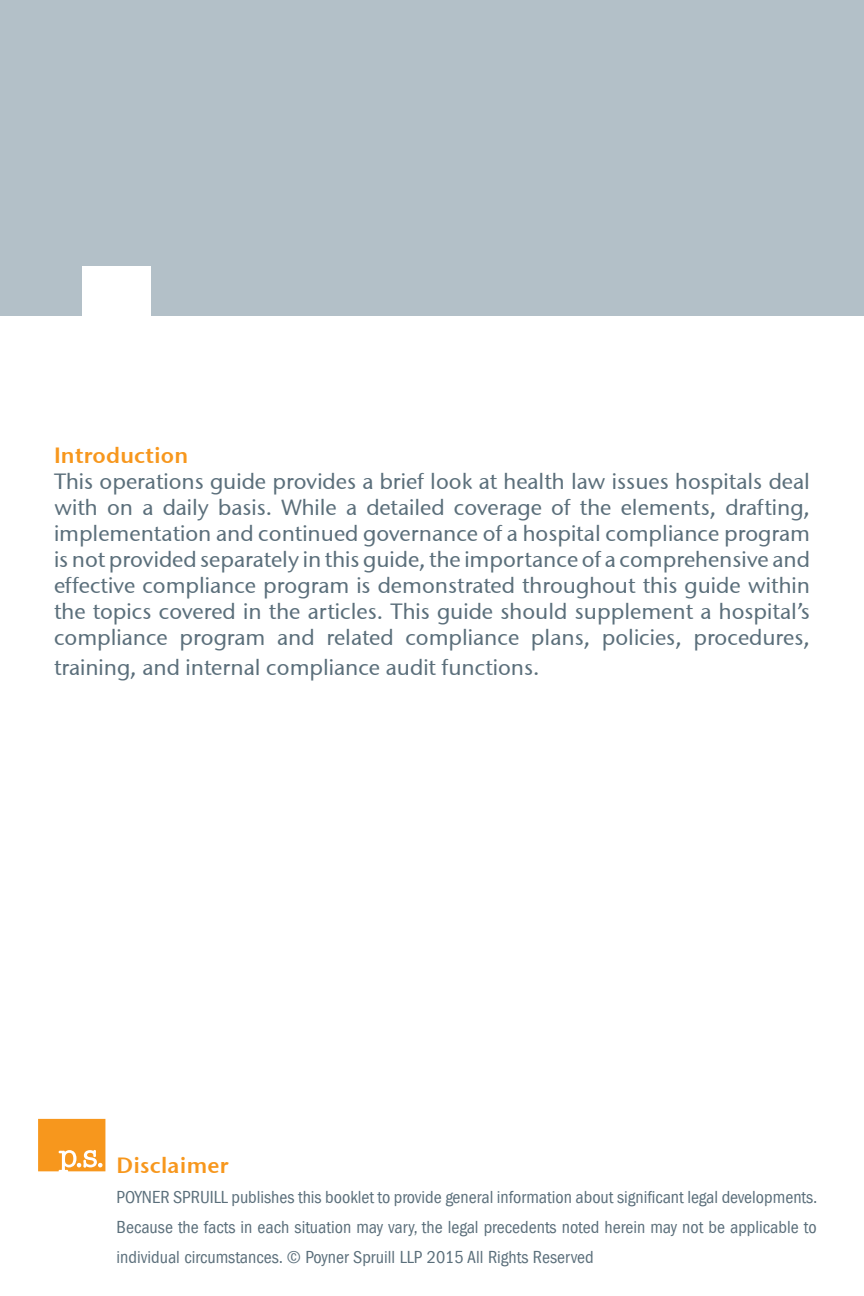
<style>
.page{position:relative;width:864px;height:1296px;background:#fff}
.page>*{position:absolute;margin:0;border:0;box-sizing:border-box;transform-origin:0 0}
.Text{font:22px/26px "Stone Sans ITCTT Medium";color:#5b6f7b;text-align:justify}
.Paragraph_Header_Ora{font:22px "Stone Sans Semi ITCTT";letter-spacing:.01em;color:#f7971d}
.t1{font:condensed 18px/30px "Franklin Gothic";color:#5b6f7b;text-align:justify}
</style>
<div class="page">
<div style="left:0;top:0;width:864px;height:315px;background:#b3c0c8"></div>
<div style="left:82px;top:267px;width:69px;height:52px;background:#fff"></div>
<svg style="left:38px;top:1119px;width:67px;height:52px;background:#f7a132"></svg>
<p class="Paragraph_Header_Ora" style="left:54px;top:441px;width:136px">Introduction</p>
<p class="Text" style="left:54px;top:468px;width:758px">This operations guide provides a brief look at health law issues hospitals deal with on a daily basis. While a detailed coverage of the elements, drafting, implementation and continued governance of a hospital compliance program is not provided separately in this guide, the importance of a comprehensive and effective compliance program is demonstrated throughout this guide within the topics covered in the articles. This guide should supplement a hospital’s compliance program and related compliance plans, policies, procedures,</p>
<p class="Text" style="left:54px;top:654px;width:487px">training, and internal compliance audit functions.</p>
<p class="Paragraph_Header_Ora" style="left:117px;top:1151px;width:114px">Disclaimer</p>
<p class="t1" style="left:117px;top:1182px;width:703px">POYNER SPRUILL publishes this booklet to provide general information about significant legal developments.<br>Because the facts in each situation may vary, the legal precedents noted herein may not be applicable to individual circumstances. © Poyner Spruill LLP 2015 All Rights Reserved</p>
</div>
